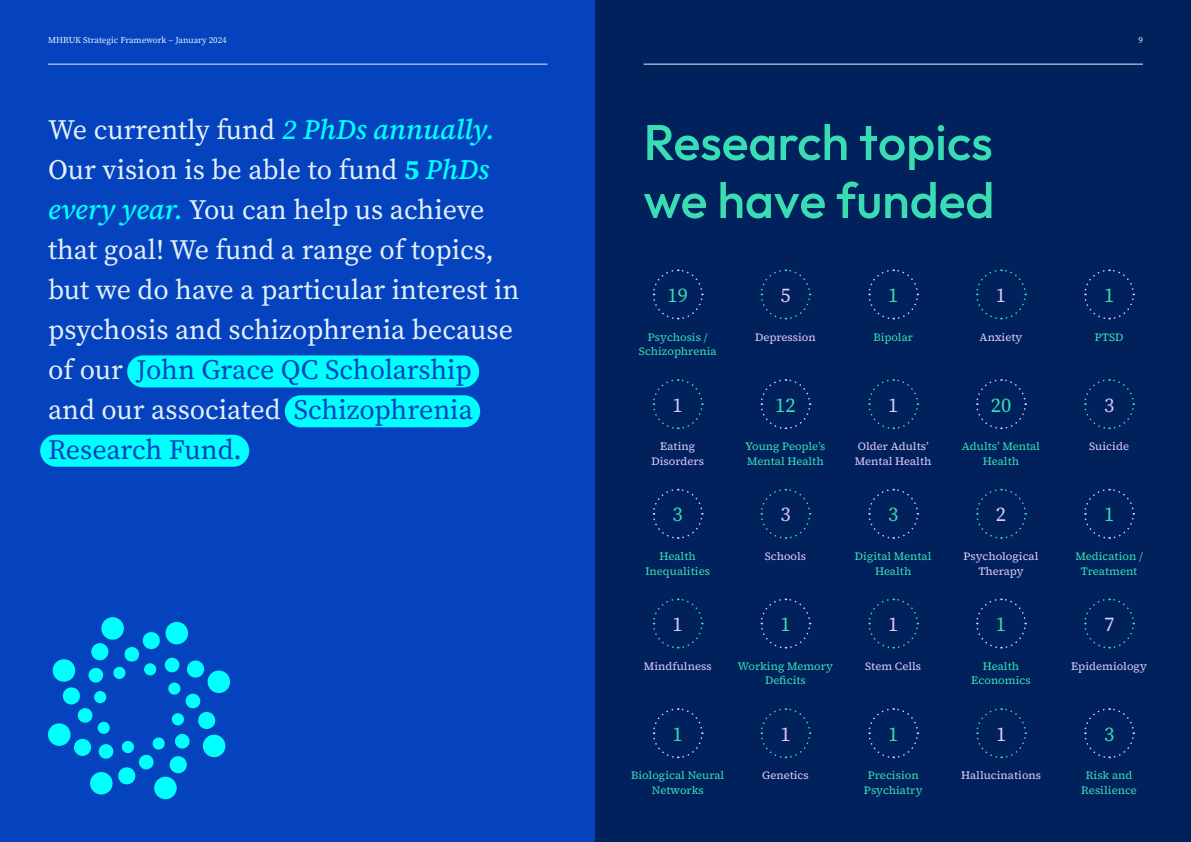
<style>
.page{position:relative;width:1191px;height:842px;background:#fff}
.page>*{position:absolute;margin:0;border:0;box-sizing:border-box;transform-origin:0 0}
.Heading___Page_Heading_Light{font:100 50px/58px "Outfit";color:#3addb3}
.t1{font:28px/40px "Source Serif 4";color:#e3f0fa}
.t2{font:20.5px "Source Serif 4";color:#3addb3}
.t3{font:20.5px "Source Serif 4";color:#e0c9f7}
.t4{font:11.1px/14.5px "Source Serif 4 Variable";color:#3addb3;text-align:center}
.t5{font:11.1px/14.5px "Source Serif 4 Variable";color:#e0c9f7;text-align:center}
.t6{font:9px "Source Serif 4";color:#e3f0fa}
.s1{font-weight:500;font-style:italic;color:#0ff}
.s2{font-weight:700;color:#0ff}
.s3{color:#0542bd}
</style>
<div class="page">
<div style="left:0;top:0;width:595px;height:842px;background:#0542bd"></div>
<div style="left:595px;top:0;width:596px;height:842px;background:#00215c"></div>
<div style="left:285px;top:395px;width:195px;height:32px;background:#0ff;border-radius:16px"></div>
<div style="left:40px;top:435px;width:209px;height:32px;background:#0ff;border-radius:16px"></div>
<div style="left:127px;top:355px;width:352px;height:32px;background:#0ff;border-radius:16px"></div>
<svg style="left:868px;top:269px;width:51px;height:51px"></svg>
<svg style="left:1084px;top:269px;width:51px;height:51px"></svg>
<svg style="left:976px;top:269px;width:51px;height:51px"></svg>
<svg style="left:652px;top:269px;width:51px;height:51px"></svg>
<svg style="left:760px;top:269px;width:51px;height:51px"></svg>
<svg style="left:868px;top:379px;width:51px;height:51px"></svg>
<svg style="left:1084px;top:379px;width:51px;height:51px"></svg>
<svg style="left:976px;top:379px;width:51px;height:51px"></svg>
<svg style="left:652px;top:379px;width:51px;height:51px"></svg>
<svg style="left:760px;top:379px;width:51px;height:51px"></svg>
<svg style="left:868px;top:598px;width:51px;height:51px"></svg>
<svg style="left:1084px;top:598px;width:51px;height:51px"></svg>
<svg style="left:976px;top:598px;width:51px;height:51px"></svg>
<svg style="left:652px;top:598px;width:51px;height:51px"></svg>
<svg style="left:760px;top:598px;width:51px;height:51px"></svg>
<svg style="left:652px;top:488px;width:51px;height:51px"></svg>
<svg style="left:760px;top:488px;width:51px;height:51px"></svg>
<svg style="left:976px;top:488px;width:51px;height:51px"></svg>
<svg style="left:868px;top:488px;width:51px;height:51px"></svg>
<svg style="left:1084px;top:488px;width:51px;height:51px"></svg>
<svg style="left:652px;top:708px;width:51px;height:51px"></svg>
<svg style="left:760px;top:708px;width:51px;height:51px"></svg>
<svg style="left:976px;top:708px;width:51px;height:51px"></svg>
<svg style="left:868px;top:708px;width:51px;height:51px"></svg>
<svg style="left:1084px;top:708px;width:51px;height:51px"></svg>
<svg style="left:48px;top:617px;width:183px;height:183px"></svg>
<hr style="left:643px;top:64px;width:500px;height:1px;background:#e3f0fa">
<hr style="left:48px;top:64px;width:499px;height:1px;background:#e3f0fa">
<p class="t6" style="left:48px;top:34px;width:180px">MHRUK Strategic Framework – January 2024</p>
<p class="t6" style="left:1138px;top:34px;width:6px">9</p>
<p class="t1" style="left:48px;top:109px;width:473px">We currently fund <span class="s1">2 PhDs annually.<br></span>Our vision is be able to fund <span class="s2">5</span> <span class="s1">PhDs every year.</span> You can help us achieve that goal! We fund a range of topics, but we do have a particular interest in psychosis and schizophrenia because of our <span class="s3">John Grace QC Scholarship </span>and our associated <span class="s3">Schizophrenia<br>Research Fund.</span></p>
<p class="Heading___Page_Heading_Light" style="left:643px;top:114px;width:352px">Research topics we have funded</p>
<p class="t2" style="left:667px;top:281px;width:22px">19</p>
<p class="t4" style="left:639px;top:330px;width:79px">Psychosis /<br>Schizophrenia</p>
<p class="t3" style="left:672px;top:391px;width:12px">1</p>
<p class="t5" style="left:651px;top:439px;width:54px">Eating<br>Disorders</p>
<p class="t2" style="left:672px;top:501px;width:12px">3</p>
<p class="t4" style="left:645px;top:549px;width:66px">Health<br>Inequalities</p>
<p class="t3" style="left:672px;top:610px;width:12px">1</p>
<p class="t5" style="left:644px;top:659px;width:69px">Mindfulness</p>
<p class="t3" style="left:780px;top:281px;width:12px">5</p>
<p class="t5" style="left:755px;top:330px;width:62px">Depression</p>
<p class="t2" style="left:775px;top:391px;width:22px">12</p>
<p class="t4" style="left:745px;top:439px;width:82px;text-align:left">Young People’s<br>Mental Health</p>
<p class="t2" style="left:888px;top:281px;width:12px">1</p>
<p class="t2" style="left:1104px;top:281px;width:12px">1</p>
<p class="t4" style="left:873px;top:330px;width:41px">Bipolar</p>
<p class="t4" style="left:1094px;top:330px;width:30px">PTSD</p>
<p class="t3" style="left:996px;top:281px;width:12px">1</p>
<p class="t5" style="left:979px;top:330px;width:44px">Anxiety</p>
<p class="t3" style="left:888px;top:391px;width:12px">1</p>
<p class="t3" style="left:1104px;top:391px;width:12px">3</p>
<p class="t5" style="left:855px;top:439px;width:78px;text-align:left">Older Adults’<br>Mental Health</p>
<p class="t5" style="left:1089px;top:439px;width:41px">Suicide</p>
<p class="t2" style="left:990px;top:391px;width:22px">20</p>
<p class="t4" style="left:962px;top:439px;width:80px">Adults’ Mental<br>Health</p>
<p class="t3" style="left:780px;top:501px;width:12px">3</p>
<p class="t2" style="left:888px;top:501px;width:12px">3</p>
<p class="t3" style="left:996px;top:501px;width:12px">2</p>
<p class="t2" style="left:1104px;top:501px;width:12px">1</p>
<p class="t5" style="left:765px;top:549px;width:43px">Schools</p>
<p class="t5" style="left:963px;top:549px;width:77px">Psychological<br>Therapy</p>
<p class="t4" style="left:855px;top:549px;width:78px">Digital Mental<br>Health</p>
<p class="t4" style="left:1075px;top:549px;width:69px">Medication /<br>Treatment</p>
<p class="t2" style="left:780px;top:610px;width:12px">1</p>
<p class="t4" style="left:738px;top:659px;width:97px">Working Memory<br>Deficits</p>
<p class="t3" style="left:888px;top:610px;width:12px">1</p>
<p class="t3" style="left:1104px;top:610px;width:12px">7</p>
<p class="t5" style="left:865px;top:659px;width:58px">Stem Cells</p>
<p class="t5" style="left:1071px;top:659px;width:77px">Epidemiology</p>
<p class="t2" style="left:996px;top:610px;width:12px">1</p>
<p class="t4" style="left:971px;top:659px;width:61px">Health<br>Economics</p>
<p class="t2" style="left:672px;top:720px;width:12px">1</p>
<p class="t4" style="left:631px;top:768px;width:95px">Biological Neural<br>Networks</p>
<p class="t3" style="left:780px;top:720px;width:12px">1</p>
<p class="t2" style="left:888px;top:720px;width:12px">1</p>
<p class="t3" style="left:996px;top:720px;width:12px">1</p>
<p class="t2" style="left:1104px;top:720px;width:12px">3</p>
<p class="t5" style="left:762px;top:768px;width:48px">Genetics</p>
<p class="t4" style="left:867px;top:768px;width:52px">Precision</p>
<p class="t5" style="left:961px;top:768px;width:81px">Hallucinations</p>
<p class="t4" style="left:864px;top:783px;width:60px">Psychiatry</p>
<p class="t4" style="left:1081px;top:768px;width:57px">Risk and<br>Resilience</p>
</div>
